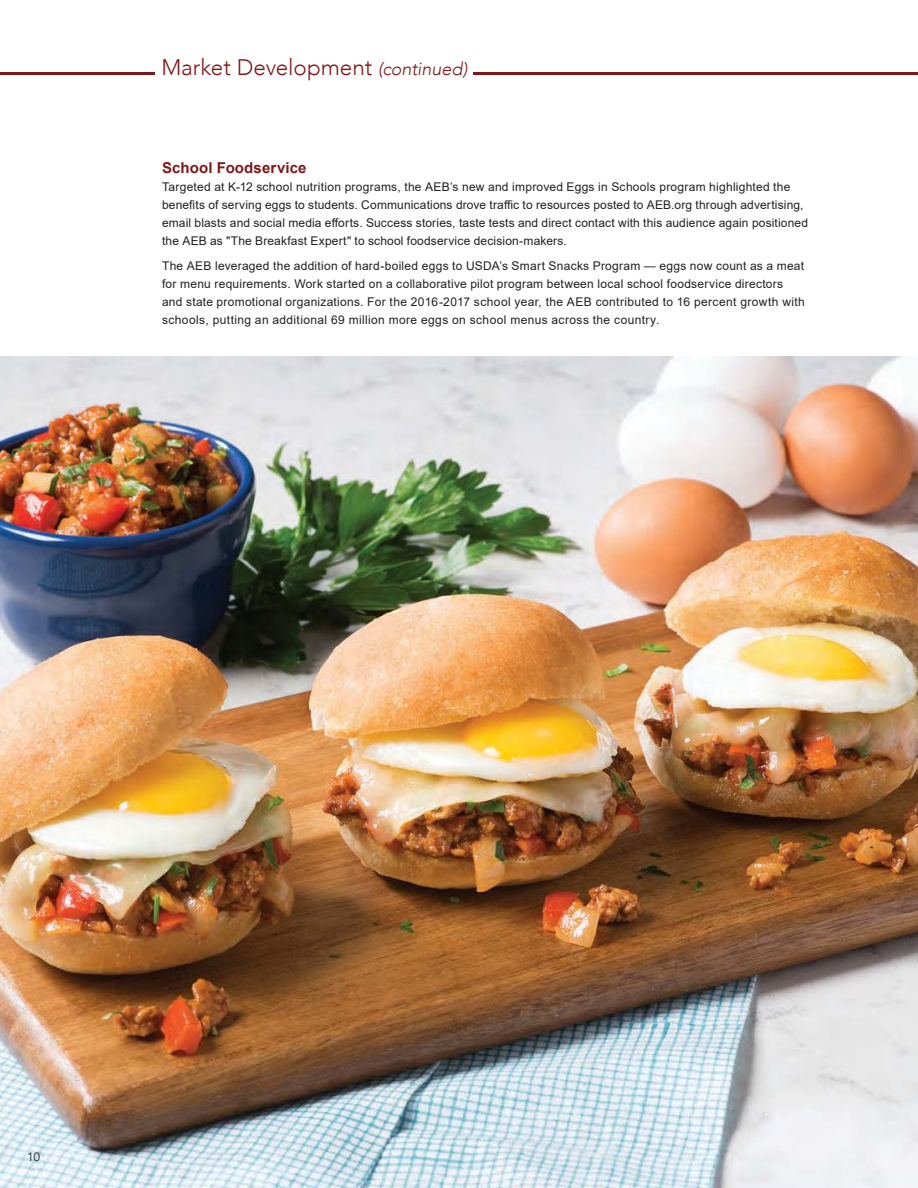
<style>
.page{position:relative;width:918px;height:1188px;background:#fff}
.page>*{position:absolute;margin:0;border:0;box-sizing:border-box;transform-origin:0 0}
.t1{font:300 22.5px "Avenir";color:#821717}
.t2{font:700 15px "Arial";letter-spacing:.01em;color:#821717}
.t3{font:12px/18px "Arial";letter-spacing:.02em;color:#221f1f}
.t4{font:12px "Avenir";color:#221f1f}
.s1{font-style:italic;font-size:18px}
</style>
<div class="page">
<hr style="left:0;top:72px;width:918px;height:2px;background:#821717">
<img style="left:0;top:356px;width:918px;height:832px">
<div style="left:156px;top:52px;width:317px;height:37px;background:#fff"></div>
<h1 class="t1" style="left:161px;top:57px;width:307px">Market Development <span class="s1">(continued)</span></h1>
<p class="t2" style="left:162px;top:157px;width:146px">School Foodservice</p>
<p class="t3" style="left:162px;top:179px;width:648px">Targeted at K-12 school nutrition programs, the AEB’s new and improved Eggs in Schools program highlighted the benefits of serving eggs to students. Communications drove traffic to resources posted to AEB.org through advertising, email blasts and social media efforts. Success stories, taste tests and direct contact with this audience again positioned the AEB as "The Breakfast Expert" to school foodservice decision-makers.</p>
<p class="t3" style="left:162px;top:257px;width:644px">The AEB leveraged the addition of hard-boiled eggs to USDA’s Smart Snacks Program — eggs now count as a meat for menu requirements. Work started on a collaborative pilot program between local school foodservice directors and state promotional organizations. For the 2016-2017 school year, the AEB contributed to 16 percent growth with schools, putting an additional 69 million more eggs on school menus across the country.</p>
<p class="t4" style="left:27px;top:1150px;width:15px">10</p>
</div>
